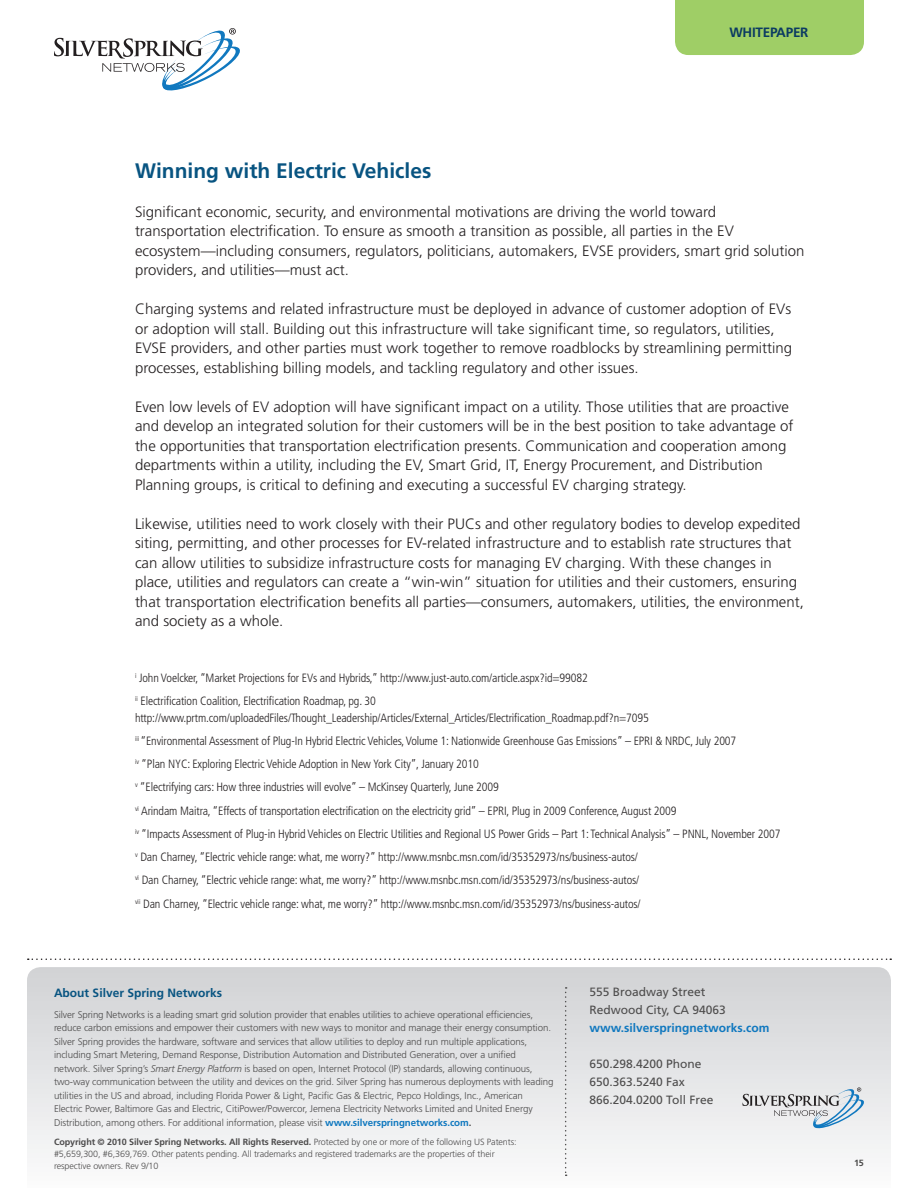
<style>
.page{position:relative;width:918px;height:1188px;background:#fff}
.page>*{position:absolute;margin:0;border:0;box-sizing:border-box;transform-origin:0 0}
.t1{font:700 21px "Frutiger LT Std";color:#085481}
.t2{font:300 15px/19.5px "Frutiger LT Std";color:#231f20}
.t3{font:700 13.5px "Frutiger LT Std";letter-spacing:-.02em;color:#0c3b62}
.t4{font:300 condensed 12px/23.2px "Frutiger LT Std";letter-spacing:-.01em;color:#231f20}
.t5{font:12px/18px "Frutiger LT Std";color:#4d4c4c}
.t6{font:700 12px "Frutiger LT Std";color:#1078bf}
.t7{font:700 12px "Frutiger LT Std";color:#085481}
.t8{font:300 9.75px/13.5px "Frutiger LT Std";letter-spacing:-.01em;color:#4d4c4c}
.t9{font:300 9px/12px "Frutiger LT Std";letter-spacing:-.01em;color:#4d4c4c}
.t10{font:700 9px "Frutiger LT Std";color:#4d4c4c}
.s1{font-style:italic}
.s2{font-weight:700;color:#1078bf}
.s3{font-weight:700}
</style>
<div class="page">
<div style="left:675px;top:0;width:189px;height:55px;background:#9fce66"></div>
<svg style="left:54px;top:28px;width:186px;height:63px"></svg>
<svg style="left:27px;top:967px;width:864px;height:186px;background:#d9dadb"></svg>
<svg style="left:28px;top:958px;width:863px;height:2px"></svg>
<svg style="left:56px;top:987px;width:810px;height:189px"></svg>
<p class="t3" style="left:729px;top:24px;width:81px">WhitePAPer</p>
<h1 class="t1" style="left:135px;top:158px;width:298px">Winning with Electric Vehicles</h1>
<p class="t2" style="left:135px;top:202px;width:671px">Significant economic, security, and environmental motivations are driving the world toward transportation electrification. To ensure as smooth a transition as possible, all parties in the EV ecosystem—including consumers, regulators, politicians, automakers, EVSE providers, smart grid solution providers, and utilities—must act.</p>
<p class="t2" style="left:135px;top:300px;width:659px">Charging systems and related infrastructure must be deployed in advance of customer adoption of EVs or adoption will stall. Building out this infrastructure will take significant time, so regulators, utilities, EVSE providers, and other parties must work together to remove roadblocks by streamlining permitting processes, establishing billing models, and tackling regulatory and other issues.</p>
<p class="t2" style="left:135px;top:397px;width:660px">Even low levels of EV adoption will have significant impact on a utility. Those utilities that are proactive and develop an integrated solution for their customers will be in the best position to take advantage of the opportunities that transportation electrification presents. Communication and cooperation among departments within a utility, including the EV, Smart Grid, IT, Energy Procurement, and Distribution Planning groups, is critical to defining and executing a successful EV charging strategy.</p>
<p class="t2" style="left:135px;top:514px;width:670px">Likewise, utilities need to work closely with their PUCs and other regulatory bodies to develop expedited siting, permitting, and other processes for EV-related infrastructure and to establish rate structures that can allow utilities to subsidize infrastructure costs for managing EV charging. With these changes in place, utilities and regulators can create a “win-win” situation for utilities and their customers, ensuring that transportation electrification benefits all parties—consumers, automakers, utilities, the environment, and society as a whole.</p>
<p class="t4" style="left:135px;top:666px;width:454px"><sup>i</sup> John Voelcker, “Market Projections for EVs and Hybrids,” http://www.just-auto.com/article.aspx?id=99082 <sup>ii</sup> Electrification Coalition, Electrification Roadmap, pg. 30</p>
<p class="t4" style="left:135px;top:706px;width:647px">http://www.prtm.com/uploadedFiles/Thought_Leadership/Articles/External_Articles/Electrification_Roadmap.pdf?n=7095<br><sup>iii</sup> “Environmental Assessment of Plug-In Hybrid Electric Vehicles, Volume 1: Nationwide Greenhouse Gas Emissions” – EPRI &amp; NRDC, July 2007<br><sup>iv</sup> “Plan NYC: Exploring Electric Vehicle Adoption in New York City”, January 2010<br><sup>v</sup> “Electrifying cars: How three industries will evolve” – McKinsey Quarterly, June 2009<br><sup>vi</sup> Arindam Maitra, “Effects of transportation electrification on the electricity grid” – EPRI, Plug in 2009 Conference, August 2009<br><sup>iv</sup> “Impacts Assessment of Plug-in Hybrid Vehicles on Electric Utilities and Regional US Power Grids – Part 1: Technical Analysis” – PNNL, November 2007 <sup>v</sup> Dan Charney, “Electric vehicle range: what, me worry?” http://www.msnbc.msn.com/id/35352973/ns/business-autos/<br><sup>vi</sup> Dan Charney, “Electric vehicle range: what, me worry?” http://www.msnbc.msn.com/id/35352973/ns/business-autos/<br><sup>vii</sup> Dan Charney, “Electric vehicle range: what, me worry?” http://www.msnbc.msn.com/id/35352973/ns/business-autos/</p>
<p class="t7" style="left:54px;top:986px;width:170px">About Silver Spring Networks</p>
<p class="t8" style="left:54px;top:1008px;width:501px">Silver Spring Networks is a leading smart grid solution provider that enables utilities to achieve operational efficiencies, reduce carbon emissions and empower their customers with new ways to monitor and manage their energy consumption.<br>Silver Spring provides the hardware, software and services that allow utilities to deploy and run multiple applications, including Smart Metering, Demand Response, Distribution Automation and Distributed Generation, over a unified network. Silver Spring’s <span class="s1">Smart Energy Platform</span> is based on open, Internet Protocol (IP) standards, allowing continuous, two-way communication between the utility and devices on the grid. Silver Spring has numerous deployments with leading utilities in the US and abroad, including Florida Power &amp; Light, Pacific Gas &amp; Electric, Pepco Holdings, Inc., American Electric Power, Baltimore Gas and Electric, CitiPower/Powercor, Jemena Electricity Networks Limited and United Energy Distribution, among others. For additional information, please visit <span class="s2">www.silverspringnetworks.com</span><span class="s3">.</span></p>
<p class="t9" style="left:54px;top:1136px;width:464px"><span class="s3">Copyright © 2010 Silver Spring Networks. All Rights Reserved.</span> Protected by one or more of the following US Patents: #5,659,300, #6,369,769. Other patents pending. All trademarks and registered trademarks are the properties of their respective owners. Rev 9/10</p>
<p class="t5" style="left:590px;top:983px;width:138px">555 Broadway Street<br>Redwood City, CA 94063</p>
<p class="t6" style="left:590px;top:1021px;width:182px">www.silverspringnetworks.com</p>
<p class="t5" style="left:590px;top:1055px;width:125px">650.298.4200 Phone<br>650.363.5240 Fax<br>866.204.0200 Toll Free</p>
<p class="t10" style="left:854px;top:1157px;width:11px">15</p>
</div>
